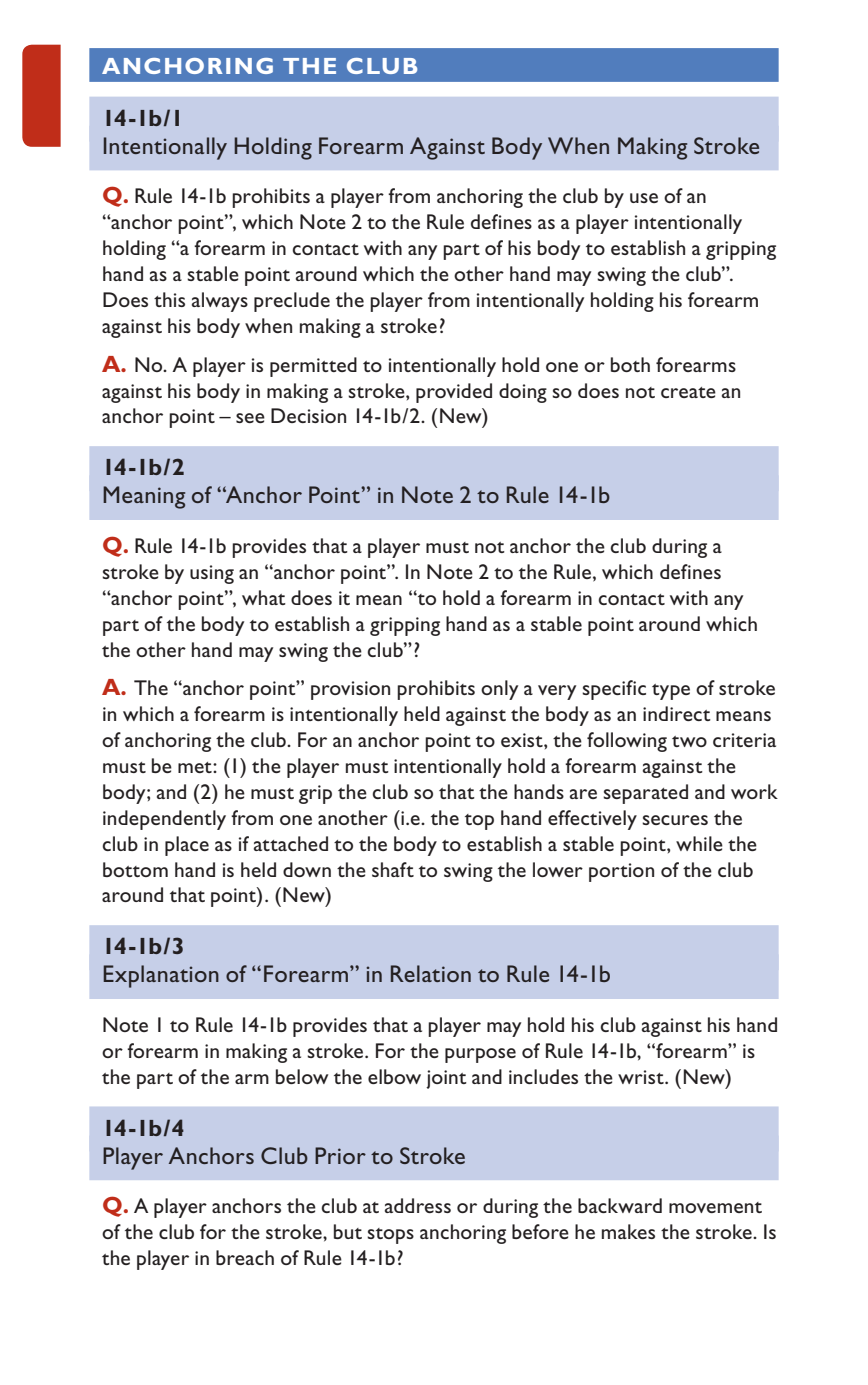
<style>
.page{position:relative;width:868px;height:1385px;background:#fff}
.page>*{position:absolute;margin:0;border:0;box-sizing:border-box;transform-origin:0 0}
.t1{font:24.3px "Gill Sans";letter-spacing:.015em;color:#231f20}
.t2{font:700 23.62px "Gill Sans";letter-spacing:-.045em;color:#231f20}
.t3{font:700 23.62px "Gill Sans";letter-spacing:.065em;color:#fff}
.t4{font:21.38px/25.9px "Gill Sans";letter-spacing:.01em;color:#231f20}
.s1{font-weight:700;font-size:23.62px;color:#c02d19}
</style>
<div class="page">
<div style="left:89px;top:48px;width:689px;height:34px;background:#517dbd"></div>
<div style="left:89px;top:97px;width:689px;height:45px;background:#c6cfe8"></div>
<div style="left:89px;top:126px;width:689px;height:44px;background:#c6cfe8"></div>
<div style="left:89px;top:446px;width:689px;height:45px;background:#c6cfe8"></div>
<div style="left:89px;top:475px;width:689px;height:45px;background:#c6cfe8"></div>
<div style="left:89px;top:925px;width:689px;height:45px;background:#c6cfe8"></div>
<div style="left:89px;top:954px;width:689px;height:44px;background:#c6cfe8"></div>
<div style="left:89px;top:1106px;width:689px;height:45px;background:#c6cfe8"></div>
<div style="left:89px;top:1135px;width:689px;height:44px;background:#c6cfe8"></div>
<div style="left:22px;top:45px;width:39px;height:102px;background:#c02d19"></div>
<p class="t3" style="left:102px;top:52px;width:318px">ANCHORING THE CLUB</p>
<p class="t2" style="left:102px;top:104px;width:83px">14-1b/1</p>
<p class="t1" style="left:102px;top:132px;width:659px">Intentionally Holding Forearm Against Body When Making Stroke</p>
<p class="t4" style="left:102px;top:183px;width:675px"><span class="s1">Q.</span> Rule 14-1b prohibits a player from anchoring the club by use of an “anchor point”, which Note 2 to the Rule defines as a player intentionally holding “a forearm in contact with any part of his body to establish a gripping hand as a stable point around which the other hand may swing the club”.<br>Does this always preclude the player from intentionally holding his forearm against his body when making a stroke?</p>
<p class="t4" style="left:102px;top:351px;width:640px"><span class="s1">A.</span> No. A player is permitted to intentionally hold one or both forearms against his body in making a stroke, provided doing so does not create an anchor point – see Decision 14-1b/2. (New)</p>
<p class="t2" style="left:102px;top:453px;width:84px">14-1b/2</p>
<p class="t1" style="left:102px;top:481px;width:509px">Meaning of “Anchor Point” in Note 2 to Rule 14-1b</p>
<p class="t4" style="left:102px;top:533px;width:657px"><span class="s1">Q.</span> Rule 14-1b provides that a player must not anchor the club during a stroke by using an “anchor point”. In Note 2 to the Rule, which defines “anchor point”, what does it mean “to hold a forearm in contact with any part of the body to establish a gripping hand as a stable point around which the other hand may swing the club”?</p>
<p class="t4" style="left:102px;top:675px;width:676px"><span class="s1">A.</span> The “anchor point” provision prohibits only a very specific type of stroke in which a forearm is intentionally held against the body as an indirect means of anchoring the club. For an anchor point to exist, the following two criteria must be met: (1) the player must intentionally hold a forearm against the body; and (2) he must grip the club so that the hands are separated and work independently from one another (i.e. the top hand effectively secures the club in place as if attached to the body to establish a stable point, while the bottom hand is held down the shaft to swing the lower portion of the club around that point). (New)</p>
<p class="t2" style="left:102px;top:932px;width:84px">14-1b/3</p>
<p class="t1" style="left:102px;top:960px;width:510px">Explanation of “Forearm” in Relation to Rule 14-1b</p>
<p class="t4" style="left:102px;top:1011px;width:677px">Note 1 to Rule 14-1b provides that a player may hold his club against his hand or forearm in making a stroke. For the purpose of Rule 14-1b, “forearm” is the part of the arm below the elbow joint and includes the wrist. (New)</p>
<p class="t2" style="left:102px;top:1113px;width:84px">14-1b/4</p>
<p class="t1" style="left:102px;top:1141px;width:365px">Player Anchors Club Prior to Stroke</p>
<p class="t4" style="left:102px;top:1192px;width:676px"><span class="s1">Q.</span> A player anchors the club at address or during the backward movement of the club for the stroke, but stops anchoring before he makes the stroke. Is the player in breach of Rule 14-1b?</p>
</div>
